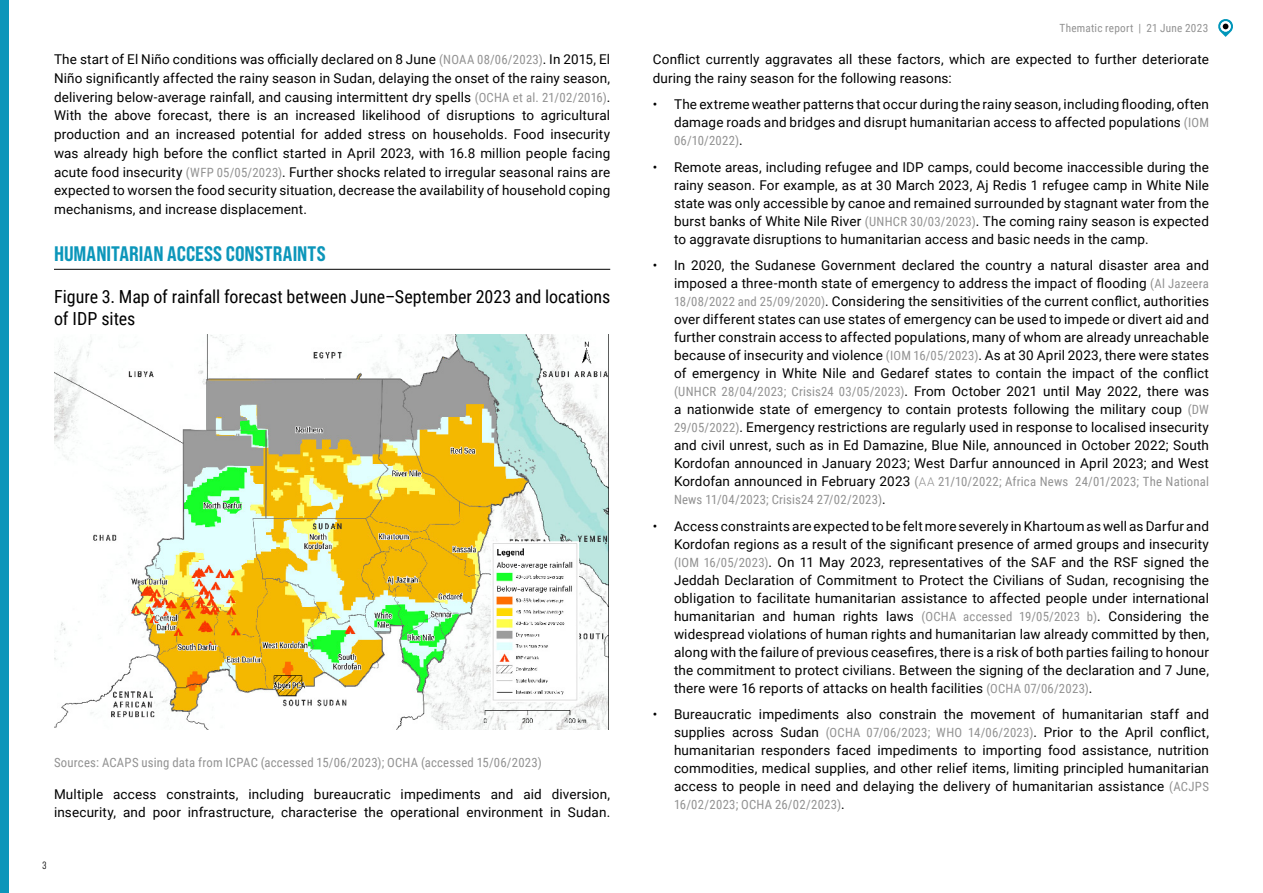
<style>
.page{position:relative;width:1263px;height:893px;background:#fff}
.page>*{position:absolute;margin:0;border:0;box-sizing:border-box;transform-origin:0 0}
.t1{font:21px "Bebas Neue Pro Semi Exp X Bold";letter-spacing:.005em;color:#0c96ba}
.t2{font:18px/21.6px "Roboto Condensed";color:#000}
.t3{font:13.5px/18px "Roboto";letter-spacing:.01em;color:#000;text-align:justify}
.t4{font:12.75px/18px "Roboto Condensed";letter-spacing:.015em;color:#929292}
.t5{font:11.25px "Roboto Condensed";letter-spacing:.02em;color:#929292}
.t6{font:10.5px "Bebas Neue Pro Middle";color:#000}
.s1{font-family:"Roboto Condensed";font-size:12.75px;color:#929292}
.s2{font-family:"Roboto";font-size:13.5px;color:#000}
.s3{font-family:"Roboto";font-weight:300;font-size:12px}
</style>
<div class="page">
<svg style="left:1218px;top:19px;width:15px;height:18px"></svg>
<div style="left:0;top:0;width:9px;height:893px;background:#0c96ba"></div>
<hr style="left:54px;top:269px;width:556px;height:1px;background:#000">
<img style="left:54px;top:334px;width:554px;height:395px">
<p class="t3" style="left:54px;top:49px;width:558px;line-height:18.8px">The start of El Niño conditions was officially declared on 8 June <span class="s1">(NOAA 08/06/2023)</span>. In 2015, El Niño significantly affected the rainy season in Sudan, delaying the onset of the rainy season, delivering below-average rainfall, and causing intermittent dry spells <span class="s1">(OCHA et al. 21/02/2016)</span>.<br>With the above forecast, there is an increased likelihood of disruptions to agricultural production and an increased potential for added stress on households. Food insecurity was already high before the conflict started in April 2023, with 16.8 million people facing acute food insecurity <span class="s1">(WFP 05/05/2023)</span>. Further shocks related to irregular seasonal rains are expected to worsen the food security situation, decrease the availability of household coping mechanisms, and increase displacement.</p>
<h1 class="t1" style="left:54px;top:241px;width:273px">HUMANITARIAN ACCESS CONSTRAINTS</h1>
<h2 class="t2" style="left:54px;top:286px;width:558px">Figure 3. Map of rainfall forecast between June–September 2023 and locations of IDP sites</h2>
<p class="t4" style="left:54px;top:753px;width:489px">Sources: ACAPS using data from ICPAC (accessed 15/06/2023); OCHA (accessed 15/06/2023)</p>
<p class="t3" style="left:54px;top:784px;width:558px;line-height:18.8px">Multiple access constraints, including bureaucratic impediments and aid diversion, insecurity, and poor infrastructure, characterise the operational environment in Sudan.</p>
<p class="t6" style="left:43px;top:859px;width:5px">3</p>
<p class="t5" style="left:1059px;top:20px;width:150px">Thematic report | 21 June 2023</p>
<p class="t3" style="left:653px;top:49px;width:558px;line-height:18.8px">Conflict currently aggravates all these factors, which are expected to further deteriorate during the rainy season for the following reasons:</p>
<p class="t3" style="left:653px;top:95px;width:558px;text-align:right">• The extreme weather patterns that occur during the rainy season, including flooding, often damage roads and bridges and disrupt humanitarian access to affected populations <span class="s1">(IOM</span></p>
<p class="t4" style="left:674px;top:131px;width:70px">06/10/2022)<span class="s2">.</span></p>
<p class="t3" style="left:674px;top:158px;width:536px;text-indent:-21px">• Remote areas, including refugee and IDP camps, could become inaccessible during the rainy season. For example, as at 30 March 2023, Aj Redis 1 refugee camp in White Nile state was only accessible by canoe and remained surrounded by stagnant water from the burst banks of White Nile River <span class="s1">(UNHCR 30/03/2023)</span>. The coming rainy season is expected to aggravate disruptions to humanitarian access and basic needs in the camp.</p>
<p class="t3" style="left:674px;top:256px;width:536px;text-indent:-21px">• In 2020, the Sudanese Government declared the country a natural disaster area and imposed a three-month state of emergency to address the impact of flooding <span class="s1">(Al Jazeera 18/08/2022 and 25/09/2020)</span>. Considering the sensitivities of the current conflict, authorities over different states can use states of emergency can be used to impede or divert aid and further constrain access to affected populations, many of whom are already unreachable because of insecurity and violence <span class="s1">(IOM 16/05/2023)</span>. As at 30 April 2023, there were states of emergency in White Nile and Gedaref states to contain the impact of the conflict <span class="s1">(UNHCR 28/04/2023; Crisis24 03/05/2023)</span>. From October 2021 until May 2022, there was a nationwide state of emergency to contain protests following the military coup <span class="s1">(DW 29/05/2022)</span>. Emergency restrictions are regularly used in response to localised insecurity and civil unrest, such as in Ed Damazine, Blue Nile, announced in October 2022; South Kordofan announced in January 2023; West Darfur announced in April 2023; and West</p>
<p class="t4" style="left:674px;top:472px;width:536px"><span class="s2">Kordofan announced in February 2023</span> (<span class="s3">AA</span> 21/10/2022; Africa News 24/01/2023; The National<br>News 11/04/2023; Crisis24 27/02/2023)<span class="s2">.</span></p>
<p class="t3" style="left:674px;top:517px;width:536px;text-indent:-21px">• Access constraints are expected to be felt more severely in Khartoum as well as Darfur and Kordofan regions as a result of the significant presence of armed groups and insecurity <span class="s1">(IOM 16/05/2023)</span>. On 11 May 2023, representatives of the SAF and the RSF signed the Jeddah Declaration of Commitment to Protect the Civilians of Sudan, recognising the obligation to facilitate humanitarian assistance to affected people under international humanitarian and human rights laws <span class="s1">(OCHA accessed 19/05/2023 b)</span>. Considering the widespread violations of human rights and humanitarian law already committed by then, along with the failure of previous ceasefires, there is a risk of both parties failing to honour the commitment to protect civilians. Between the signing of the declaration and 7 June, there were 16 reports of attacks on health facilities <span class="s1">(OCHA 07/06/2023)</span>.</p>
<p class="t3" style="left:674px;top:705px;width:536px;text-indent:-21px">• Bureaucratic impediments also constrain the movement of humanitarian staff and supplies across Sudan <span class="s1">(OCHA 07/06/2023; WHO 14/06/2023)</span>. Prior to the April conflict, humanitarian responders faced impediments to importing food assistance, nutrition commodities, medical supplies, and other relief items, limiting principled humanitarian access to people in need and delaying the delivery of humanitarian assistance <span class="s1">(ACJPS</span></p>
<p class="t4" style="left:674px;top:795px;width:172px">16/02/2023; OCHA 26/02/2023)<span class="s2">.</span></p>
</div>
